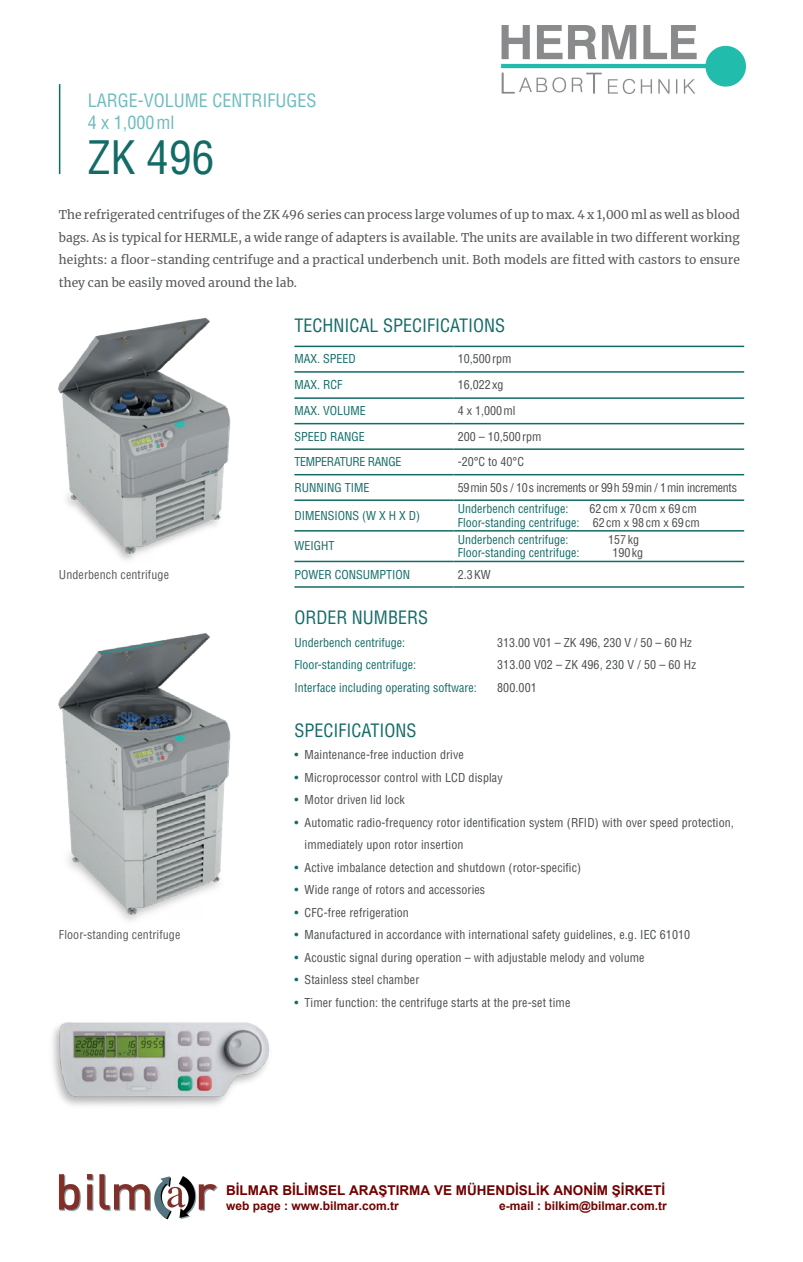
<style>
.page{position:relative;width:803px;height:1262px;background:#fff}
.page>*{position:absolute;margin:0;border:0;box-sizing:border-box;transform-origin:0 0}
.t1{font:condensed 45px "Helvetica LT Std";color:#126b66}
.t2{font:condensed 18px "Helvetica LT Std";color:#126b66}
.t3{font:condensed 18px/22.5px "Helvetica LT Std";color:#6dbbbf}
.t4{font:700 13.5px "Arial";color:#710000}
.t5{font:condensed 12px/22.5px "Helvetica LT Std";letter-spacing:.01em;color:#4a4d4d}
.t6{font:12px/22.5px "Merriweather";color:#565959;text-align:justify}
.t7{font:condensed 12px "Helvetica LT Std";color:#126b66}
.t8{font:700 12px "Arial";color:#710000}
.t9{font:condensed 12px "Helvetica LT Std";letter-spacing:-.025em;color:#4a4d4d}
.t10{font:condensed 12px "Helvetica LT Std";letter-spacing:.01em;color:#565959}
.t11{font:condensed 12px "Helvetica LT Std";letter-spacing:-.025em;color:#126b66}
.s1{color:#126b66}
</style>
<div class="page">
<hr style="left:59px;top:84px;width:1px;height:90px;background:#126b66">
<img style="left:58px;top:317px;width:173px;height:243px">
<img style="left:58px;top:633px;width:173px;height:288px">
<img style="left:52px;top:1022px;width:218px;height:84px">
<hr style="left:294px;top:346px;width:159px;height:1px;background:#126b66">
<hr style="left:453px;top:346px;width:290px;height:1px;background:#126b66">
<hr style="left:294px;top:371px;width:159px;height:2px;background:#126b66">
<hr style="left:453px;top:371px;width:290px;height:2px;background:#126b66">
<hr style="left:294px;top:397px;width:159px;height:2px;background:#126b66">
<hr style="left:453px;top:397px;width:290px;height:2px;background:#126b66">
<hr style="left:294px;top:423px;width:159px;height:1px;background:#126b66">
<hr style="left:453px;top:423px;width:290px;height:1px;background:#126b66">
<hr style="left:294px;top:448px;width:159px;height:2px;background:#126b66">
<hr style="left:453px;top:448px;width:290px;height:2px;background:#126b66">
<hr style="left:294px;top:474px;width:159px;height:1px;background:#126b66">
<hr style="left:453px;top:474px;width:290px;height:1px;background:#126b66">
<hr style="left:294px;top:499px;width:159px;height:2px;background:#126b66">
<hr style="left:453px;top:499px;width:290px;height:2px;background:#126b66">
<hr style="left:294px;top:530px;width:159px;height:1px;background:#126b66">
<hr style="left:294px;top:561px;width:159px;height:1px;background:#126b66">
<hr style="left:294px;top:586px;width:159px;height:2px;background:#126b66">
<hr style="left:453px;top:530px;width:290px;height:1px;background:#126b66">
<hr style="left:453px;top:561px;width:290px;height:1px;background:#126b66">
<hr style="left:453px;top:586px;width:290px;height:2px;background:#126b66">
<img style="left:501px;top:26px;width:244px;height:68px">
<img style="left:59px;top:1174px;width:159px;height:46px">
<h2 class="t3" style="left:88px;top:89px;width:230px">LARGE-VOLUME CENTRIFUGES<br>4 x 1,000ml</h2>
<h1 class="t1" style="left:88px;top:130px;width:128px">ZK 496</h1>
<p class="t6" style="left:59px;top:203px;width:682px">The refrigerated centrifuges of the ZK 496 series can process large volumes of up to max. 4 x 1,000 ml as well as blood bags. As is typical for HERMLE, a wide range of adapters is available. The units are available in two different working heights: a floor-standing centrifuge and a practical underbench unit. Both models are fitted with castors to ensure they can be easily moved around the lab.</p>
<h2 class="t2" style="left:294px;top:314px;width:212px">TECHNICAL SPECIFICATIONS</h2>
<p class="t7" style="left:294px;top:351px;width:63px">MAX. SPEED</p>
<p class="t5" style="left:457px;top:348px;width:55px">10,500rpm</p>
<p class="t7" style="left:294px;top:377px;width:50px">MAX. RCF</p>
<p class="t5" style="left:457px;top:374px;width:47px">16,022xg</p>
<p class="t7" style="left:294px;top:403px;width:73px">MAX. VOLUME</p>
<p class="t5" style="left:457px;top:399px;width:59px">4 x 1,000ml</p>
<p class="t7" style="left:294px;top:429px;width:72px">SPEED RANGE</p>
<p class="t5" style="left:457px;top:425px;width:85px">200 – 10,500rpm</p>
<p class="t11" style="left:294px;top:454px;width:108px">TEMPERATURE RANGE</p>
<p class="t5" style="left:457px;top:450px;width:68px">-20°C to 40°C</p>
<p class="t7" style="left:294px;top:480px;width:77px">RUNNING TIME</p>
<p class="t9" style="left:457px;top:480px;width:281px">59min 50s / 10s increments or 99h 59min / 1min increments</p>
<p class="t7" style="left:294px;top:508px;width:127px">DIMENSIONS (W X H X D)</p>
<p class="t7" style="left:457px;top:501px;width:112px">Underbench centrifuge:</p>
<p class="t5" style="left:457px;top:502px;width:243px;line-height:13.5px;text-align:right">62cm x 70 cm x 69 cm<br><span class="s1">Floor-standing centrifuge:</span> 62 cm x 98 cm x 69 cm</p>
<p class="t10" style="left:59px;top:567px;width:112px">Underbench centrifuge</p>
<p class="t10" style="left:59px;top:927px;width:123px">Floor-standing centrifuge</p>
<p class="t7" style="left:294px;top:538px;width:41px">WEIGHT</p>
<p class="t7" style="left:457px;top:532px;width:112px">Underbench centrifuge:</p>
<p class="t5" style="left:608px;top:528px;width:32px">157kg</p>
<p class="t7" style="left:457px;top:545px;width:123px">Floor-standing centrifuge:</p>
<p class="t5" style="left:612px;top:541px;width:32px">190kg</p>
<p class="t7" style="left:294px;top:566px;width:117px">POWER CONSUMPTION</p>
<p class="t5" style="left:457px;top:563px;width:35px">2.3KW</p>
<h2 class="t2" style="left:294px;top:606px;width:135px">ORDER NUMBERS</h2>
<p class="t7" style="left:294px;top:635px;width:112px">Underbench centrifuge:</p>
<p class="t5" style="left:497px;top:631px;width:196px">313.00 V01 – ZK 496, 230 V / 50 – 60 Hz</p>
<p class="t7" style="left:294px;top:657px;width:123px">Floor-standing centrifuge:</p>
<p class="t5" style="left:497px;top:653px;width:200px">313.00 V02 – ZK 496, 230 V / 50 – 60 Hz</p>
<p class="t7" style="left:294px;top:680px;width:184px">Interface including operating software:</p>
<p class="t5" style="left:497px;top:676px;width:41px">800.001</p>
<h2 class="t2" style="left:294px;top:719px;width:124px">SPECIFICATIONS</h2>
<p class="t5" style="left:294px;top:743px;width:171px"><span class="s1">•</span> Maintenance-free induction drive</p>
<p class="t5" style="left:294px;top:766px;width:210px"><span class="s1">•</span> Microprocessor control with LCD display</p>
<p class="t5" style="left:294px;top:788px;width:112px"><span class="s1">•</span> Motor driven lid lock</p>
<p class="t5" style="left:304px;top:811px;width:430px;text-indent:-10px"><span class="s1">•</span> Automatic radio-frequency rotor identification system (RFID) with over speed protection, immediately upon rotor insertion</p>
<p class="t5" style="left:294px;top:856px;width:288px"><span class="s1">•</span> Active imbalance detection and shutdown (rotor-specific)</p>
<p class="t5" style="left:294px;top:878px;width:192px"><span class="s1">•</span> Wide range of rotors and accessories</p>
<p class="t5" style="left:294px;top:901px;width:116px"><span class="s1">•</span> CFC-free refrigeration</p>
<p class="t5" style="left:294px;top:923px;width:397px"><span class="s1">•</span> Manufactured in accordance with international safety guidelines, e.g. IEC 61010</p>
<p class="t5" style="left:294px;top:946px;width:351px"><span class="s1">•</span> Acoustic signal during operation – with adjustable melody and volume</p>
<p class="t5" style="left:294px;top:968px;width:126px"><span class="s1">•</span> Stainless steel chamber</p>
<p class="t5" style="left:294px;top:991px;width:277px"><span class="s1">•</span> Timer function: the centrifuge starts at the pre-set time</p>
<p class="t4" style="left:226px;top:1181px;width:440px">BİLMAR BİLİMSEL ARAŞTIRMA VE MÜHENDİSLİK ANONİM ŞİRKETİ</p>
<p class="t8" style="left:226px;top:1197px;width:174px">web page : www.bilmar.com.tr</p>
<p class="t8" style="left:499px;top:1197px;width:169px">e-mail : bilkim@bilmar.com.tr</p>
</div>
